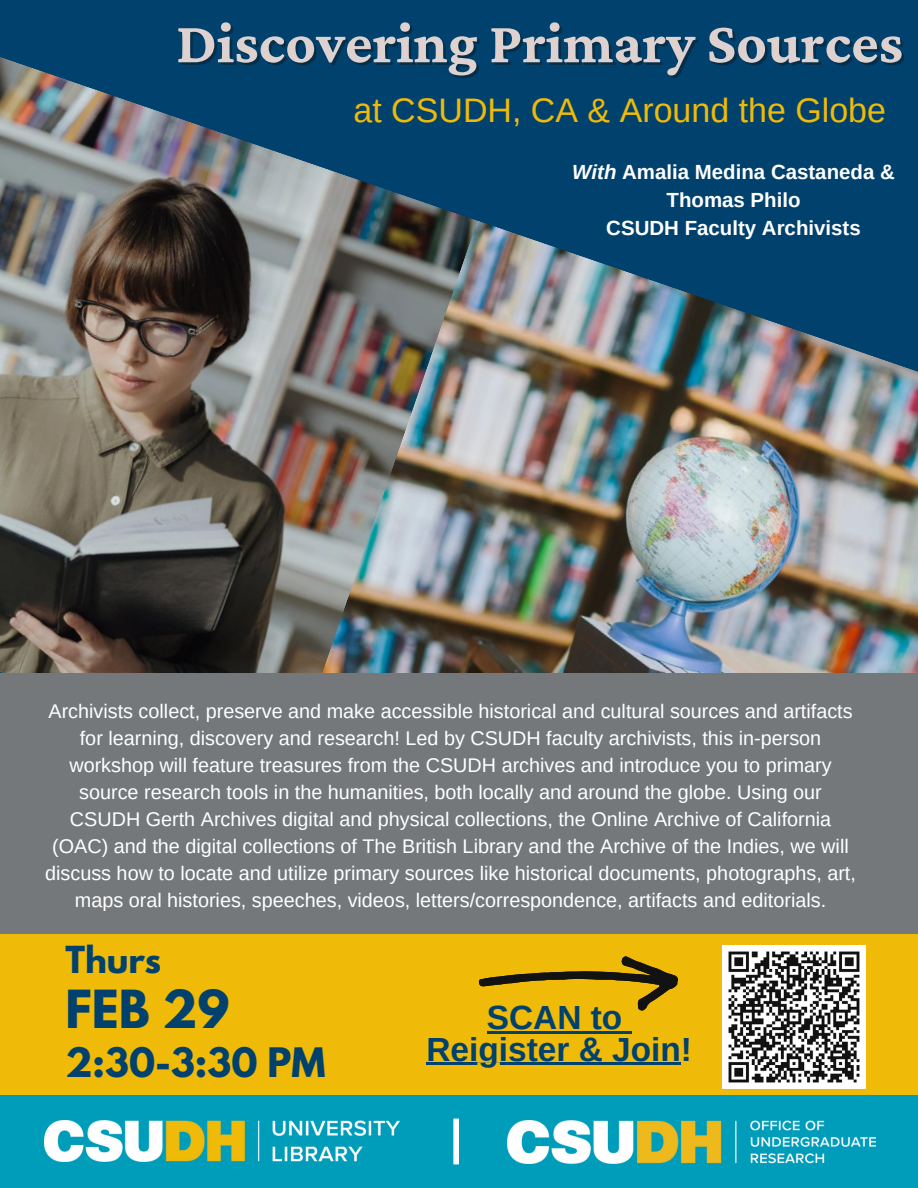
<style>
.page{position:relative;width:918px;height:1188px;background:#fff}
.page>*{position:absolute;margin:0;border:0;box-sizing:border-box;transform-origin:0 0}
.t1{font:700 59.25px "Crimson Pro";color:#ddd2d0}
.t2{font:700 46.5px "League Spartan";color:#00416d}
.t3{font:700 36px "League Spartan";color:#00416d}
.t4{font:34.05px "Arimo";color:#efba08}
.t5{font:700 33.45px "Arimo";color:#00416d}
.t6{font:700 33px "League Spartan";color:#00416d}
.t7{font:700 20.4px/28.2px "Arimo";color:#fff;text-align:center}
.t8{font:19.8px/27px "Arimo";color:#fff;text-align:center}
.s1{font-style:italic}
</style>
<div class="page">
<div style="left:0;top:0;width:918px;height:785px;background:#00416d"></div>
<img style="left:0;top:57px;width:475px;height:616px">
<img style="left:288px;top:220px;width:630px;height:453px">
<div style="left:0;top:673px;width:918px;height:310px;background:#75787b"></div>
<div style="left:0;top:935px;width:918px;height:253px;background:#efba08"></div>
<div style="left:0;top:1095px;width:918px;height:93px;background:#009dbb"></div>
<img style="left:508px;top:1120px;width:368px;height:44px">
<img style="left:44px;top:1120px;width:356px;height:42px">
<div style="left:453px;top:1119px;width:6px;height:45px;background:#fff"></div>
<svg style="left:479px;top:956px;width:199px;height:55px"></svg>
<hr style="left:487px;top:1031px;width:135px;height:3px;background:#00416d">
<svg style="left:622px;top:1031px;width:10px;height:3px"></svg>
<hr style="left:426px;top:1063px;width:255px;height:2px;background:#00416d">
<img style="left:723px;top:946px;width:143px;height:143px">
<p class="t1" style="left:176px;top:9px;width:728px">Discovering Primary Sources</p>
<p class="t4" style="left:353px;top:91px;width:534px">at CSUDH, CA &amp; Around the Globe</p>
<h4 class="t7" style="left:572px;top:158px;width:324px"><span class="s1">With</span> Amalia Medina Castaneda &amp;<br>Thomas Philo<br>CSUDH Faculty Archivists</h4>
<p class="t8" style="left:45px;top:698px;width:812px">Archivists collect, preserve and make accessible historical and cultural sources and artifacts for learning, discovery and research! Led by CSUDH faculty archivists, this in-person workshop will feature treasures from the CSUDH archives and introduce you to primary source research tools in the humanities, both locally and around the globe. Using our CSUDH Gerth Archives digital and physical collections, the Online Archive of California (OAC) and the digital collections of The British Library and the Archive of the Indies, we will discuss how to locate and utilize primary sources like historical documents, photographs, art, maps oral histories, speeches, videos, letters/correspondence, artifacts and editorials.</p>
<p class="t6" style="left:65px;top:943px;width:97px">Thurs</p>
<p class="t2" style="left:65px;top:986px;width:166px">FEB 29</p>
<p class="t3" style="left:65px;top:1045px;width:262px">2:30-3:30 PM</p>
<h2 class="t5" style="left:487px;top:999px;width:137px">SCAN to</h2>
<p class="t5" style="left:426px;top:1030px;width:267px">Reigister &amp; Join!</p>
</div>
